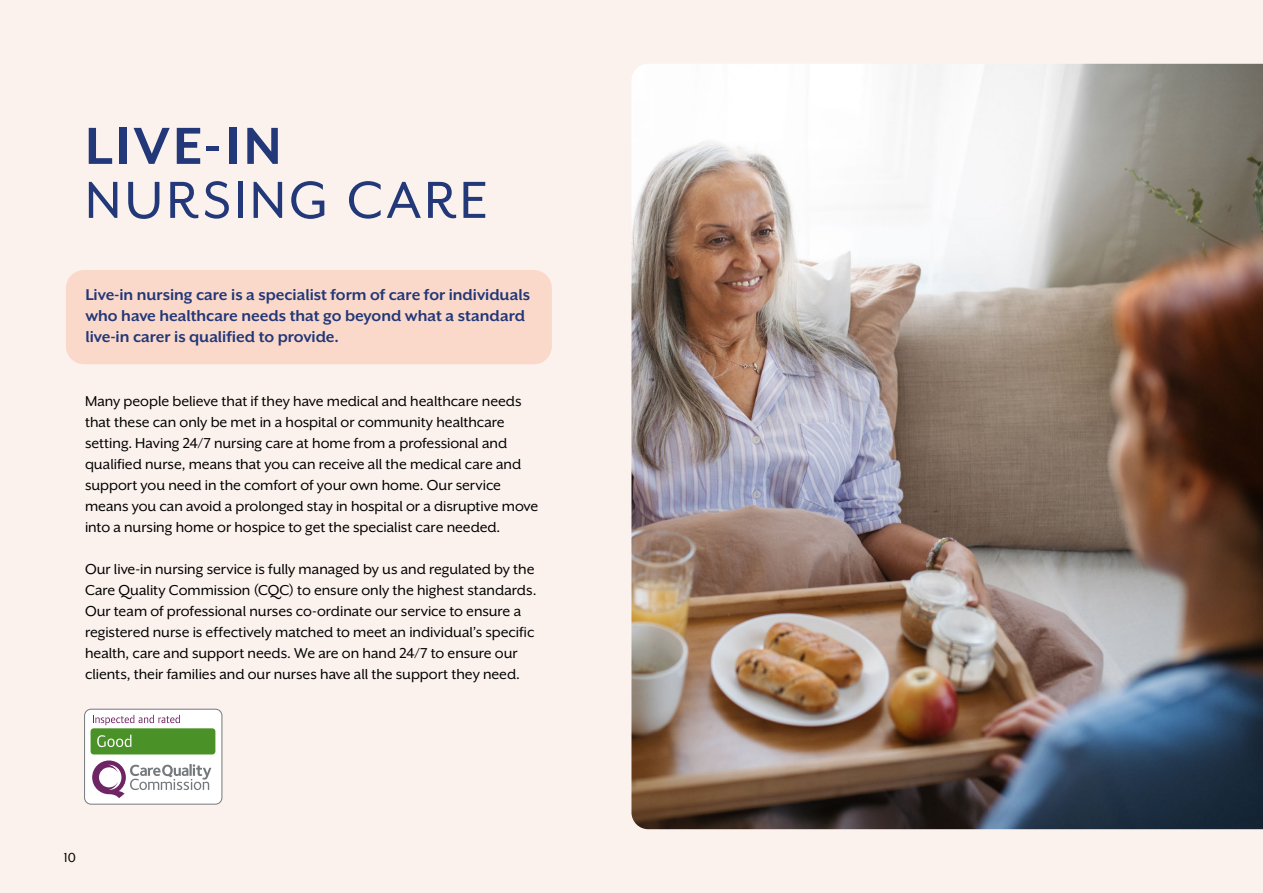
<style>
.page{position:relative;width:1263px;height:893px;background:#fbf2ee}
.page>*{position:absolute;margin:0;border:0;box-sizing:border-box;transform-origin:0 0}
.t1{font:60px "Mr Eaves XL San OT";letter-spacing:.055em;color:#233878}
.t2{font:700 60px "Mr Eaves XL San OT";letter-spacing:.05em;color:#233878}
.t3{font:700 18px/21px "Mr Eaves XL San OT";color:#233878}
.t4{font:16.5px/21px "Mr Eaves XL San OT";letter-spacing:-.005em;color:#000}
.t5{font:15px "Mr Eaves XL San OT";color:#000}
</style>
<div class="page">
<div style="left:66px;top:270px;width:486px;height:94px;background:#fbd9ca;border-radius:18px"></div>
<img style="left:631px;top:64px;width:632px;height:765px">
<div style="left:85px;top:709px;width:137px;height:95px;background:#fff;border-radius:6px"></div>
<div style="left:84px;top:709px;width:138px;height:95px;border:1px solid #73797c;border-radius:6px"></div>
<svg style="left:93px;top:715px;width:87px;height:10px"></svg>
<div style="left:91px;top:728px;width:124px;height:26px;background:#4a9228;border-radius:3px"></div>
<svg style="left:97px;top:735px;width:34px;height:12px"></svg>
<svg style="left:92px;top:760px;width:119px;height:38px"></svg>
<h1 class="t2" style="left:85px;top:112px;width:198px">LIVE-IN</h1>
<h1 class="t1" style="left:85px;top:167px;width:404px">NURSING CARE</h1>
<p class="t3" style="left:85px;top:284px;width:446px">Live-in nursing care is a specialist form of care for individuals who have healthcare needs that go beyond what a standard live-in carer is qualified to provide.</p>
<p class="t4" style="left:85px;top:391px;width:455px">Many people believe that if they have medical and healthcare needs that these can only be met in a hospital or community healthcare setting. Having 24/7 nursing care at home from a professional and qualified nurse, means that you can receive all the medical care and support you need in the comfort of your own home. Our service means you can avoid a prolonged stay in hospital or a disruptive move into a nursing home or hospice to get the specialist care needed.</p>
<p class="t4" style="left:85px;top:559px;width:453px">Our live-in nursing service is fully managed by us and regulated by the Care Quality Commission (CQC) to ensure only the highest standards.<br>Our team of professional nurses co-ordinate our service to ensure a registered nurse is effectively matched to meet an individual’s specific health, care and support needs. We are on hand 24/7 to ensure our clients, their families and our nurses have all the support they need.</p>
<p class="t5" style="left:64px;top:850px;width:14px">10</p>
</div>
